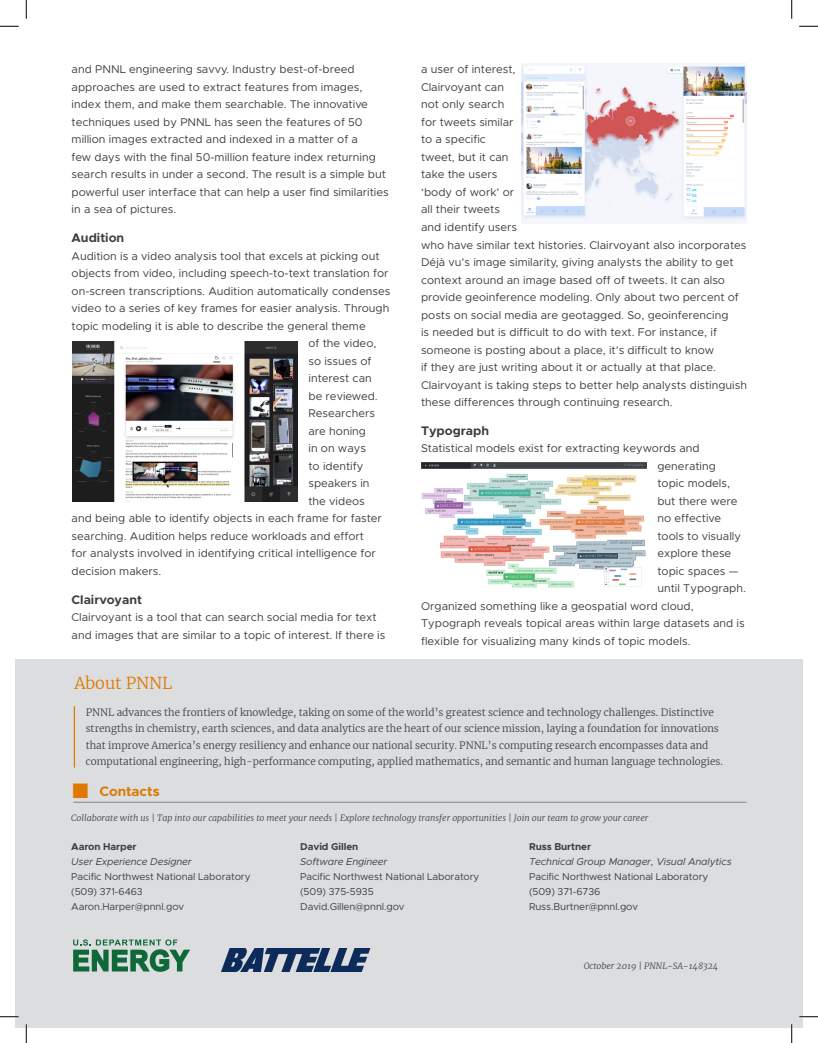
<style>
.page{position:relative;width:818px;height:1043px;background:#fff}
.page>*{position:absolute;margin:0;border:0;box-sizing:border-box;transform-origin:0 0}
.sub_page_heading{font:300 16.25px "Merriweather";color:#de7800}
.t1{font:700 13.75px "Metropolis";color:#de7800}
.subhead{font:700 12.5px "Metropolis";color:#3e3e3f}
.body_copy{font:11.25px/17.5px "Metropolis";color:#3e3e3f}
.ruled_body_copy{font:300 10px/16.2px "Merriweather";color:#3e3e3f}
.body_copy_no_space{font:10px "Metropolis";letter-spacing:-.01em;color:#3e3e3f}
.body_copy_no_space-2{font:italic 10px "Metropolis";letter-spacing:-.01em;color:#3e3e3f}
.body_copy_no_space-3{font:700 10px "Metropolis";letter-spacing:-.01em;color:#3e3e3f}
.footnote{font:italic 300 8.75px "Merriweather";color:#3e3e3f}
</style>
<div class="page">
<div style="left:15px;top:659px;width:787px;height:369px;background:#dcdddf"></div>
<hr style="left:73px;top:802px;width:673px;height:1px;background:#808285">
<svg style="left:73px;top:939px;width:117px;height:32px"></svg>
<svg style="left:221px;top:948px;width:149px;height:23px"></svg>
<hr style="left:74px;top:706px;width:1px;height:61px;background:#de7800">
<img style="left:72px;top:341px;width:225px;height:160px">
<img style="left:521px;top:64px;width:225px;height:160px">
<img style="left:421px;top:463px;width:225px;height:125px">
<svg style="left:0;top:25px;width:19px;height:2px"></svg>
<svg style="left:799px;top:25px;width:19px;height:2px"></svg>
<svg style="left:0;top:1016px;width:19px;height:1px"></svg>
<svg style="left:799px;top:1015px;width:19px;height:2px"></svg>
<svg style="left:25px;top:0;width:2px;height:19px"></svg>
<svg style="left:25px;top:1024px;width:2px;height:18px"></svg>
<svg style="left:791px;top:0;width:1px;height:19px"></svg>
<svg style="left:791px;top:1024px;width:1px;height:18px"></svg>
<p class="body_copy" style="left:72px;top:61px;width:318px">and PNNL engineering savvy. Industry best-of-breed approaches are used to extract features from images, index them, and make them searchable. The innovative techniques used by PNNL has seen the features of 50 million images extracted and indexed in a matter of a<br>few days with the final 50-million feature index returning search results in under a second. The result is a simple but powerful user interface that can help a user find similarities in a sea of pictures.</p>
<p class="subhead" style="left:72px;top:230px;width:54px">Audition</p>
<p class="body_copy" style="left:72px;top:247px;width:309px">Audition is a video analysis tool that excels at picking out</p>
<p class="body_copy" style="left:72px;top:265px;width:318px">objects from video, including speech-to-text translation for</p>
<p class="body_copy" style="left:72px;top:282px;width:320px">on-screen transcriptions. Audition automatically condenses</p>
<p class="body_copy" style="left:72px;top:300px;width:319px">video to a series of key frames for easier analysis. Through</p>
<p class="body_copy" style="left:72px;top:317px;width:295px">topic modeling it is able to describe the general theme</p>
<p class="body_copy" style="left:308px;top:335px;width:69px">of the video,</p>
<p class="body_copy" style="left:308px;top:352px;width:64px">so issues of</p>
<p class="body_copy" style="left:308px;top:370px;width:65px">interest can</p>
<p class="body_copy" style="left:308px;top:387px;width:71px">be reviewed.</p>
<p class="body_copy" style="left:308px;top:405px;width:68px">Researchers</p>
<p class="body_copy" style="left:308px;top:422px;width:59px">are honing</p>
<p class="body_copy" style="left:308px;top:440px;width:59px">in on ways</p>
<p class="body_copy" style="left:308px;top:457px;width:56px">to identify</p>
<p class="body_copy" style="left:308px;top:475px;width:63px">speakers in</p>
<p class="body_copy" style="left:308px;top:492px;width:58px">the videos</p>
<p class="body_copy" style="left:72px;top:510px;width:312px">and being able to identify objects in each frame for faster</p>
<p class="body_copy" style="left:72px;top:527px;width:294px">searching. Audition helps reduce workloads and effort</p>
<p class="body_copy" style="left:72px;top:545px;width:306px">for analysts involved in identifying critical intelligence for</p>
<p class="body_copy" style="left:72px;top:562px;width:91px">decision makers.</p>
<p class="subhead" style="left:72px;top:591px;width:72px">Clairvoyant</p>
<p class="body_copy" style="left:72px;top:608px;width:315px">Clairvoyant is a tool that can search social media for text and images that are similar to a topic of interest. If there is</p>
<p class="body_copy" style="left:421px;top:61px;width:327px">a user of interest,<br>Clairvoyant can<br>not only search<br>for tweets similar<br>to a specific<br>tweet, but it can<br>take the users<br>‘body of work’ or<br>all their tweets<br>and identify users<br>who have similar text histories. Clairvoyant also incorporates Déjà vu’s image similarity, giving analysts the ability to get context around an image based off of tweets. It can also provide geoinference modeling. Only about two percent of posts on social media are geotagged. So, geoinferencing<br>is needed but is difficult to do with text. For instance, if someone is posting about a place, it’s difficult to know<br>if they are just writing about it or actually at that place.<br>Clairvoyant is taking steps to better help analysts distinguish these differences through continuing research.</p>
<p class="subhead" style="left:421px;top:422px;width:70px">Typograph</p>
<p class="body_copy" style="left:421px;top:440px;width:280px">Statistical models exist for extracting keywords and</p>
<p class="body_copy" style="left:657px;top:457px;width:60px">generating</p>
<p class="body_copy" style="left:657px;top:475px;width:74px">topic models,</p>
<p class="body_copy" style="left:657px;top:492px;width:81px">but there were</p>
<p class="body_copy" style="left:657px;top:510px;width:65px">no effective</p>
<p class="body_copy" style="left:657px;top:527px;width:85px">tools to visually</p>
<p class="body_copy" style="left:657px;top:545px;width:75px">explore these</p>
<p class="body_copy" style="left:657px;top:562px;width:83px">topic spaces —</p>
<p class="body_copy" style="left:657px;top:580px;width:90px">until Typograph.</p>
<p class="body_copy" style="left:421px;top:597px;width:274px">Organized something like a geospatial word cloud,</p>
<p class="body_copy" style="left:421px;top:615px;width:325px">Typograph reveals topical areas within large datasets and is</p>
<p class="body_copy" style="left:421px;top:632px;width:271px">flexible for visualizing many kinds of topic models.</p>
<p class="sub_page_heading" style="left:74px;top:671px;width:99px">About PNNL</p>
<p class="ruled_body_copy" style="left:86px;top:704px;width:638px">PNNL advances the frontiers of knowledge, taking on some of the world’s greatest science and technology challenges. Distinctive strengths in chemistry, earth sciences, and data analytics are the heart of our science mission, laying a foundation for innovations that improve America’s energy resiliency and enhance our national security. PNNL’s computing research encompasses data and computational engineering, high-performance computing, applied mathematics, and semantic and human language technologies.</p>
<p class="t1" style="left:99px;top:782px;width:62px">Contacts</p>
<p class="footnote" style="left:71px;top:812px;width:578px">Collaborate with us | Tap into our capabilities to meet your needs | Explore technology transfer opportunities | Join our team to grow your career</p>
<p class="body_copy_no_space-3" style="left:71px;top:840px;width:67px">Aaron Harper</p>
<p class="body_copy_no_space-2" style="left:71px;top:855px;width:122px">User Experience Designer</p>
<p class="body_copy_no_space" style="left:71px;top:870px;width:181px">Pacific Northwest National Laboratory</p>
<p class="body_copy_no_space" style="left:71px;top:885px;width:73px">(509) 371-6463</p>
<p class="body_copy_no_space" style="left:71px;top:900px;width:114px">Aaron.Harper@pnnl.gov</p>
<p class="body_copy_no_space-3" style="left:300px;top:840px;width:60px">David Gillen</p>
<p class="body_copy_no_space-2" style="left:300px;top:855px;width:89px">Software Engineer</p>
<p class="body_copy_no_space" style="left:300px;top:870px;width:181px">Pacific Northwest National Laboratory</p>
<p class="body_copy_no_space" style="left:300px;top:885px;width:75px">(509) 375-5935</p>
<p class="body_copy_no_space" style="left:300px;top:900px;width:106px">David.Gillen@pnnl.gov</p>
<p class="body_copy_no_space-3" style="left:529px;top:840px;width:63px">Russ Burtner</p>
<p class="body_copy_no_space-2" style="left:529px;top:855px;width:204px">Technical Group Manager, Visual Analytics</p>
<p class="body_copy_no_space" style="left:529px;top:870px;width:181px">Pacific Northwest National Laboratory</p>
<p class="body_copy_no_space" style="left:529px;top:885px;width:73px">(509) 371-6736</p>
<p class="body_copy_no_space" style="left:529px;top:900px;width:110px">Russ.Burtner@pnnl.gov</p>
<p class="footnote" style="left:583px;top:959px;width:136px">October 2019 | PNNL-SA-148324</p>
</div>
